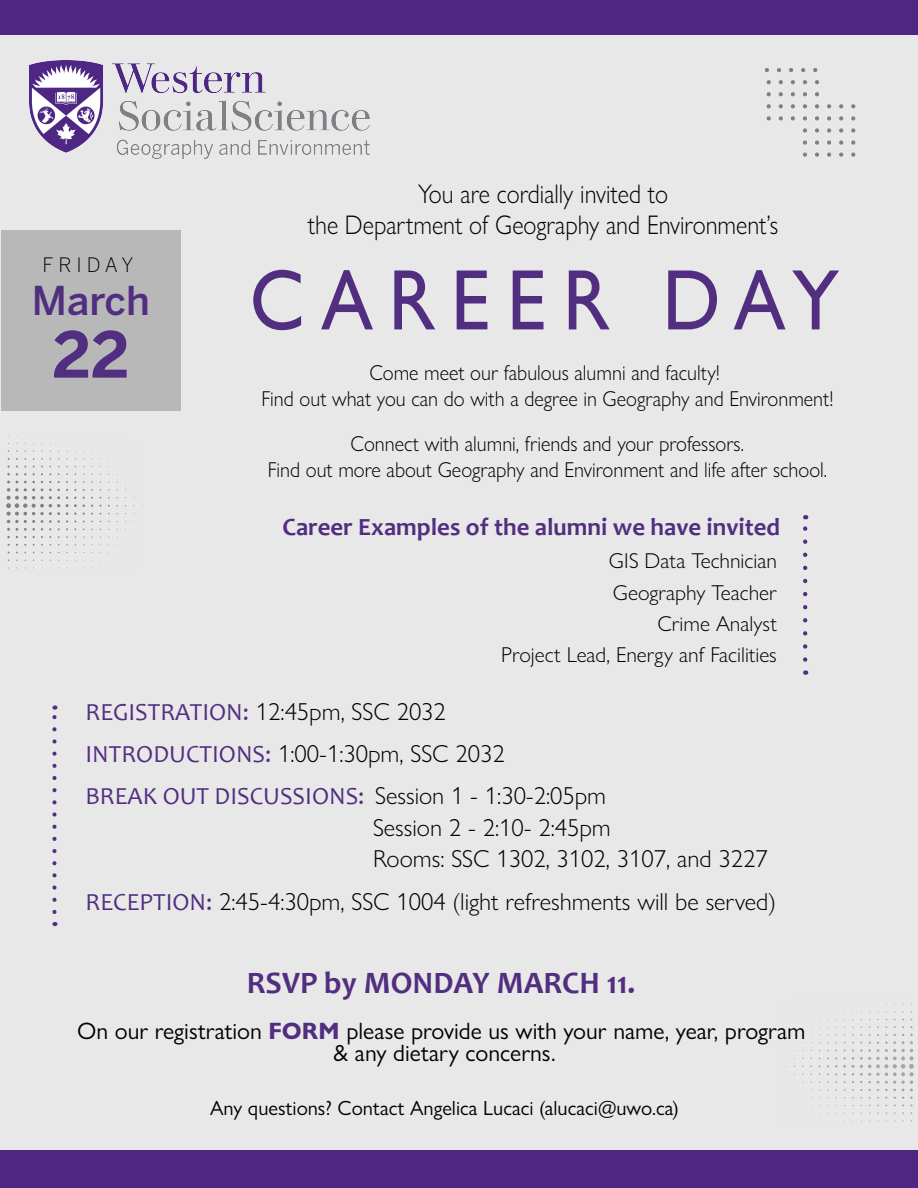
<style>
.page{position:relative;width:918px;height:1188px;background:#fff}
.page>*{position:absolute;margin:0;border:0;box-sizing:border-box;transform-origin:0 0}
.t1{font:500 86.4px "Gill Sans Nova";letter-spacing:.2em;color:#522e81;scale:.9 1}
.t2{font:700 62.7px "Benton Sans";color:#522e81}
.t3{font:500 39.45px "Benton Sans";color:#522e81}
.t4{font:700 31.35px "Candara";color:#522e81}
.t5{font:300 27px/31.3px "Gill Sans Nova";color:#000;text-align:center;scale:.9 1}
.t6{font:700 24.9px "Candara";color:#522e81}
.t7{font:300 24.6px/42px "Gill Sans Nova";color:#000}
.t8{font:24.6px "Candara";color:#522e81}
.t9{font:23.7px/21.6px "Gill Sans Nova";color:#000;text-align:center}
.t10{font:300 21.6px/26px "Gill Sans Nova";color:#000;text-align:center;scale:.94 1}
.t11{font:300 21.6px/31.3px "Gill Sans Nova";color:#000;text-align:right}
.t12{font:20.55px "Gill Sans Nova";color:#000}
.t13{font:300 19.65px "Benton Sans";letter-spacing:.25em;color:#000}
.s1{font-family:"Candara";font-weight:400;color:#522e81}
.s2{font-family:"Gill Sans Nova";font-weight:300;color:#000}
.s3{font-weight:700;color:#522e81}
</style>
<div class="page">
<div style="left:0;top:0;width:917px;height:1188px;background:#e8e8e8"></div>
<div style="left:1px;top:230px;width:180px;height:181px;background:#b8b8b8"></div>
<svg style="left:765px;top:68px;width:4px;height:4px"></svg>
<svg style="left:777px;top:68px;width:4px;height:4px"></svg>
<svg style="left:789px;top:68px;width:4px;height:4px"></svg>
<svg style="left:801px;top:68px;width:4px;height:4px"></svg>
<svg style="left:813px;top:68px;width:4px;height:4px"></svg>
<svg style="left:767px;top:80px;width:4px;height:4px"></svg>
<svg style="left:779px;top:80px;width:4px;height:4px"></svg>
<svg style="left:791px;top:80px;width:4px;height:4px"></svg>
<svg style="left:803px;top:80px;width:4px;height:4px"></svg>
<svg style="left:815px;top:80px;width:4px;height:4px"></svg>
<svg style="left:767px;top:92px;width:4px;height:4px"></svg>
<svg style="left:779px;top:92px;width:4px;height:4px"></svg>
<svg style="left:791px;top:92px;width:4px;height:4px"></svg>
<svg style="left:803px;top:92px;width:4px;height:4px"></svg>
<svg style="left:815px;top:92px;width:4px;height:4px"></svg>
<svg style="left:767px;top:104px;width:4px;height:4px"></svg>
<svg style="left:779px;top:104px;width:4px;height:4px"></svg>
<svg style="left:791px;top:104px;width:4px;height:4px"></svg>
<svg style="left:803px;top:104px;width:4px;height:4px"></svg>
<svg style="left:815px;top:104px;width:4px;height:4px"></svg>
<svg style="left:827px;top:104px;width:4px;height:4px"></svg>
<svg style="left:839px;top:104px;width:4px;height:4px"></svg>
<svg style="left:851px;top:104px;width:4px;height:4px"></svg>
<svg style="left:767px;top:116px;width:4px;height:4px"></svg>
<svg style="left:779px;top:116px;width:4px;height:4px"></svg>
<svg style="left:791px;top:116px;width:4px;height:4px"></svg>
<svg style="left:803px;top:116px;width:4px;height:4px"></svg>
<svg style="left:815px;top:116px;width:4px;height:4px"></svg>
<svg style="left:827px;top:116px;width:4px;height:4px"></svg>
<svg style="left:839px;top:116px;width:4px;height:4px"></svg>
<svg style="left:851px;top:116px;width:4px;height:4px"></svg>
<svg style="left:803px;top:128px;width:4px;height:5px"></svg>
<svg style="left:815px;top:128px;width:4px;height:5px"></svg>
<svg style="left:827px;top:128px;width:4px;height:5px"></svg>
<svg style="left:839px;top:128px;width:4px;height:5px"></svg>
<svg style="left:851px;top:128px;width:4px;height:5px"></svg>
<svg style="left:803px;top:140px;width:4px;height:5px"></svg>
<svg style="left:815px;top:140px;width:4px;height:5px"></svg>
<svg style="left:827px;top:140px;width:4px;height:5px"></svg>
<svg style="left:839px;top:140px;width:4px;height:5px"></svg>
<svg style="left:851px;top:140px;width:4px;height:5px"></svg>
<svg style="left:803px;top:153px;width:4px;height:4px"></svg>
<svg style="left:815px;top:153px;width:4px;height:4px"></svg>
<svg style="left:827px;top:153px;width:4px;height:4px"></svg>
<svg style="left:839px;top:153px;width:4px;height:4px"></svg>
<svg style="left:851px;top:153px;width:4px;height:4px"></svg>
<svg style="left:777px;top:996px;width:137px;height:126px"></svg>
<svg style="left:6px;top:435px;width:137px;height:134px"></svg>
<img style="left:30px;top:60px;width:340px;height:98px">
<div style="left:0;top:1151px;width:918px;height:37px;background:#4f2683"></div>
<div style="left:0;top:0;width:918px;height:35px;background:#4f2683"></div>
<svg style="left:52px;top:706px;width:5px;height:206px"></svg>
<svg style="left:803px;top:515px;width:4px;height:145px"></svg>
<p class="t13" style="left:43px;top:253px;width:92px">FRIDAY</p>
<h3 class="t3" style="left:32px;top:277px;width:120px">March</h3>
<h2 class="t2" style="left:52px;top:317px;width:79px">22</h2>
<p class="t5" style="left:308px;top:178px;width:524px">You are cordially invited to<br>the Department of Geography and Environment’s</p>
<h1 class="t1" style="left:250px;top:247px;width:656px">CAREER DAY</h1>
<p class="t10" style="left:262px;top:360px;width:610px">Come meet our fabulous alumni and faculty!<br>Find out what you can do with a degree in Geography and Environment!</p>
<p class="t10" style="left:268px;top:431px;width:597px">Connect with alumni, friends and your professors.<br>Find out more about Geography and Environment and life after school.</p>
<p class="t6" style="left:282px;top:511px;width:499px">Career Examples of the alumni we have invited</p>
<p class="t11" style="left:501px;top:545px;width:277px">GIS Data Technician<br>Geography Teacher<br>Crime Analyst<br>Project Lead, Energy anf Facilities</p>
<p class="t7" style="left:86px;top:690px;width:421px"><span class="s1">REGISTRATION:</span> 12:45pm, SSC 2032<br><span class="s1">INTRODUCTIONS:</span> 1:00-1:30pm, SSC 2032</p>
<p class="t8" style="left:86px;top:780px;width:522px">BREAK OUT DISCUSSIONS: <span class="s2">Session 1 - 1:30-2:05pm</span></p>
<p class="t7" style="left:373px;top:811px;width:396px;line-height:31.8px">Session 2 - 2:10- 2:45pm<br>Rooms: SSC 1302, 3102, 3107, and 3227</p>
<p class="t7" style="left:86px;top:880px;width:692px"><span class="s1">RECEPTION:</span> 2:45-4:30pm, SSC 1004 (light refreshments will be served)</p>
<h3 class="t4" style="left:247px;top:963px;width:390px">RSVP by MONDAY MARCH 11.</h3>
<p class="t9" style="left:77px;top:1020px;width:730px">On our registration <span class="s3">FORM</span> please provide us with your name, year, program &amp; any dietary concerns.</p>
<p class="t12" style="left:210px;top:1096px;width:470px">Any questions? Contact Angelica Lucaci (alucaci@uwo.ca)</p>
</div>
